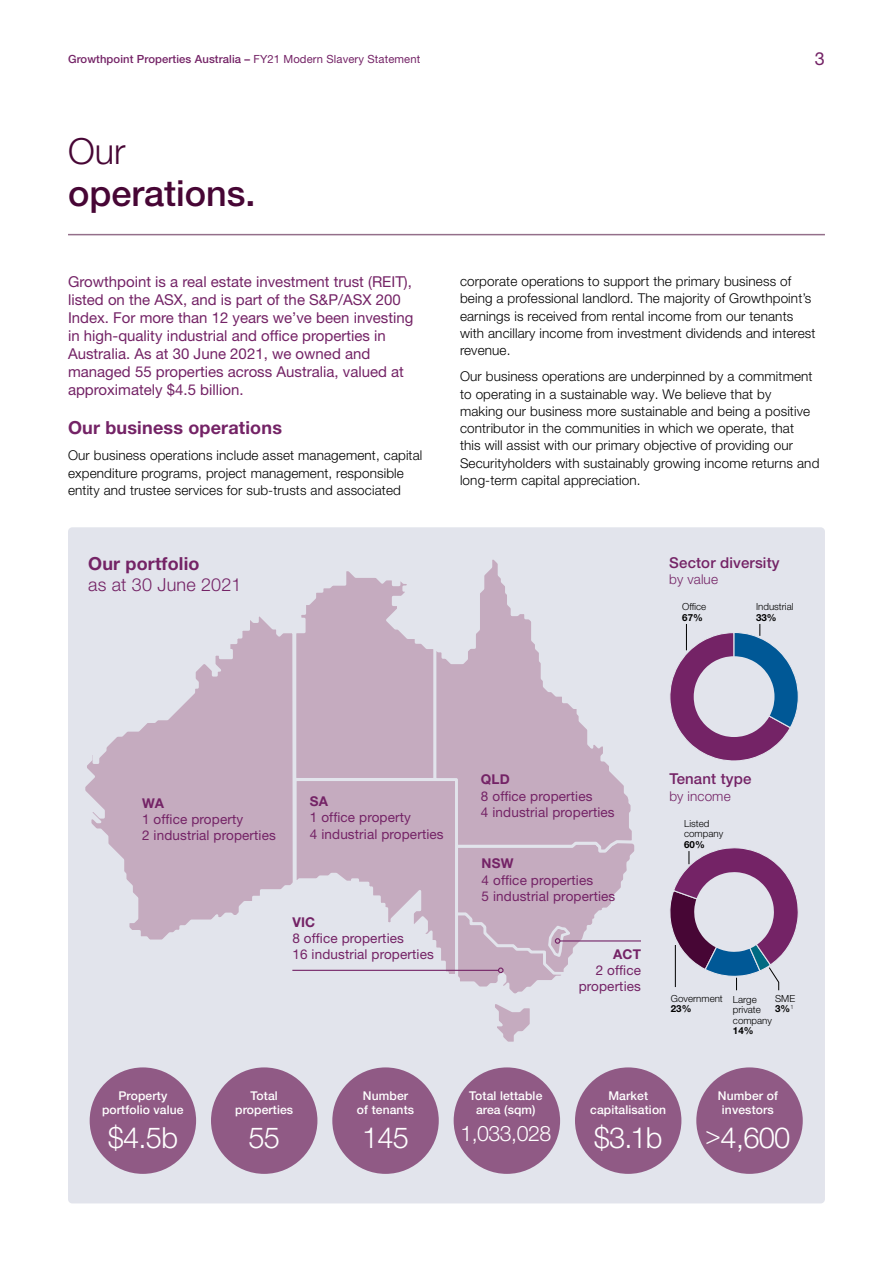
<style>
.page{position:relative;width:893px;height:1263px;background:#fff}
.page>*{position:absolute;margin:0;border:0;box-sizing:border-box;transform-origin:0 0}
.t1{font:500 36px "Helvetica Neue LT Pro";color:#470635}
.t2{font:300 36px "Helvetica Neue LT Pro";color:#470635}
.t3{font:300 29.1px "Helvetica Neue LT Pro";letter-spacing:-.025em;color:#fff}
.t4{font:300 21.3px "Helvetica Neue LT Pro";letter-spacing:-.025em;color:#fff}
.t5{font:700 18px "Helvetica Neue LT Pro";letter-spacing:.01em;color:#742366}
.t6{font:300 18px "Helvetica Neue LT Pro";letter-spacing:.01em;color:#742366}
.t7{font:18px "Helvetica Neue LT Pro";color:#742366}
.t8{font:15px/18px "Helvetica Neue LT Pro";color:#742366}
.t9{font:500 15px "Helvetica Neue LT Pro";letter-spacing:.01em;color:#742366}
.t10{font:300 13.5px/17.2px "Helvetica Neue LT Pro";letter-spacing:.01em;color:#000}
.t11{font:13.5px/16.2px "Helvetica Neue LT Pro";letter-spacing:.01em;color:#742366}
.t12{font:700 13.5px "Helvetica Neue LT Pro";letter-spacing:.01em;color:#742366}
.t13{font:300 13.5px "Helvetica Neue LT Pro";letter-spacing:.01em;color:#742366}
.t14{font:500 12.15px/14.5px "Helvetica Neue LT Pro";letter-spacing:.01em;color:#fff;text-align:center}
.t15{font:500 11.25px "Helvetica Neue LT Pro";letter-spacing:.01em;color:#742366}
.t16{font:300 9.75px/10.5px "Helvetica Neue LT Pro";color:#000}
.t17{font:700 9.75px "Helvetica Neue LT Pro";color:#000}
.s1{font-weight:400}
.s2{font-weight:700}
.s3{font-size:25.5px}
</style>
<div class="page">
<div style="left:68px;top:527px;width:757px;height:676px;background:#e2e4ec;border-radius:4px"></div>
<hr style="left:68px;top:234px;width:757px;height:1px;background:#946f8a">
<svg style="left:85px;top:616px;width:206px;height:324px"></svg>
<hr style="left:560px;top:940px;width:81px;height:1px;background:#742366">
<svg style="left:291px;top:567px;width:347px;height:475px"></svg>
<svg style="left:670px;top:624px;width:129px;height:137px"></svg>
<svg style="left:670px;top:848px;width:128px;height:143px"></svg>
<hr style="left:675px;top:945px;width:1px;height:42px;background:#000">
<div style="left:211px;top:1067px;width:106px;height:107px;background:#905a85;border-radius:50%"></div>
<div style="left:90px;top:1067px;width:106px;height:107px;background:#905a85;border-radius:50%"></div>
<div style="left:575px;top:1067px;width:106px;height:107px;background:#905a85;border-radius:50%"></div>
<div style="left:454px;top:1067px;width:106px;height:107px;background:#905a85;border-radius:50%"></div>
<div style="left:332px;top:1067px;width:107px;height:107px;background:#905a85;border-radius:50%"></div>
<div style="left:696px;top:1067px;width:107px;height:107px;background:#905a85;border-radius:50%"></div>
<p class="t15" style="left:68px;top:53px;width:354px">Growthpoint Properties Australia – <span class="s1">FY21 Modern Slavery Statement</span></p>
<h3 class="t7" style="left:815px;top:48px;width:12px">3</h3>
<h1 class="t2" style="left:68px;top:129px;width:59px">Our</h1>
<h1 class="t1" style="left:68px;top:171px;width:189px">operations.</h1>
<p class="t8" style="left:68px;top:272px;width:347px">Growthpoint is a real estate investment trust (REIT), listed on the ASX, and is part of the S&amp;P/ASX 200<br>Index. For more than 12 years we’ve been investing in high-quality industrial and office properties in Australia. As at 30 June 2021, we owned and managed 55 properties across Australia, valued at approximately $4.5 billion.</p>
<h3 class="t5" style="left:68px;top:416px;width:215px">Our business operations</h3>
<p class="t10" style="left:68px;top:447px;width:356px">Our business operations include asset management, capital expenditure programs, project management, responsible entity and trustee services for sub-trusts and associated</p>
<h3 class="t5" style="left:88px;top:552px;width:113px">Our portfolio</h3>
<h3 class="t6" style="left:88px;top:573px;width:155px">as at 30 June 2021</h3>
<p class="t10" style="left:460px;top:272px;width:357px">corporate operations to support the primary business of being a professional landlord. The majority of Growthpoint’s earnings is received from rental income from our tenants with ancillary income from investment dividends and interest revenue.</p>
<p class="t10" style="left:460px;top:368px;width:361px">Our business operations are underpinned by a commitment to operating in a sustainable way. We believe that by<br>making our business more sustainable and being a positive contributor in the communities in which we operate, that<br>this will assist with our primary objective of providing our Securityholders with sustainably growing income returns and long-term capital appreciation.</p>
<p class="t9" style="left:669px;top:553px;width:112px">Sector diversity</p>
<p class="t13" style="left:669px;top:571px;width:50px">by value</p>
<p class="t16" style="left:682px;top:601px;width:26px">Office</p>
<p class="t17" style="left:682px;top:611px;width:22px">67%</p>
<p class="t16" style="left:756px;top:601px;width:39px">Industrial</p>
<p class="t17" style="left:756px;top:611px;width:22px">33%</p>
<p class="t12" style="left:142px;top:794px;width:23px">WA</p>
<p class="t11" style="left:142px;top:811px;width:135px">1 office property<br>2 industrial properties</p>
<p class="t12" style="left:310px;top:793px;width:20px">SA</p>
<p class="t11" style="left:310px;top:809px;width:135px">1 office property<br>4 industrial properties</p>
<p class="t12" style="left:292px;top:913px;width:24px">VIC</p>
<p class="t11" style="left:292px;top:929px;width:143px">8 office properties<br>16 industrial properties</p>
<p class="t12" style="left:481px;top:771px;width:30px">QLD</p>
<p class="t11" style="left:481px;top:787px;width:135px">8 office properties<br>4 industrial properties</p>
<p class="t12" style="left:482px;top:855px;width:33px">NSW</p>
<p class="t11" style="left:482px;top:871px;width:135px">4 office properties<br>5 industrial properties</p>
<p class="t12" style="left:613px;top:945px;width:29px">ACT</p>
<p class="t11" style="left:579px;top:961px;width:64px;text-align:right">2 office properties</p>
<p class="t9" style="left:669px;top:770px;width:84px">Tenant type</p>
<p class="t13" style="left:669px;top:788px;width:63px">by income</p>
<p class="t16" style="left:684px;top:818px;width:41px">Listed company</p>
<p class="t17" style="left:684px;top:838px;width:22px">60%</p>
<p class="t16" style="left:671px;top:993px;width:54px">Government</p>
<p class="t17" style="left:671px;top:1002px;width:22px">23%</p>
<p class="t16" style="left:775px;top:993px;width:22px">SME<br><span class="s2">3%</span><sup>1</sup></p>
<p class="t16" style="left:733px;top:994px;width:41px">Large private company</p>
<p class="t17" style="left:733px;top:1024px;width:22px">14%</p>
<p class="t14" style="left:102px;top:1088px;width:83px">Property portfolio value</p>
<h2 class="t3" style="left:108px;top:1120px;width:72px">$4.5b</h2>
<p class="t14" style="left:235px;top:1088px;width:60px">Total properties</p>
<h2 class="t3" style="left:248px;top:1120px;width:33px">55</h2>
<p class="t14" style="left:357px;top:1088px;width:59px">Number of tenants</p>
<h2 class="t3" style="left:362px;top:1120px;width:49px">145</h2>
<p class="t14" style="left:469px;top:1088px;width:75px">Total lettable area (sqm)</p>
<h3 class="t4" style="left:460px;top:1120px;width:92px">1,033,028</h3>
<p class="t14" style="left:590px;top:1088px;width:78px">Market capitalisation</p>
<h2 class="t3" style="left:594px;top:1120px;width:70px">$3.1b</h2>
<p class="t14" style="left:718px;top:1088px;width:61px">Number of investors</p>
<h2 class="t3" style="left:705px;top:1120px;width:87px"><span class="s3">&gt;</span>4,600</h2>
</div>
